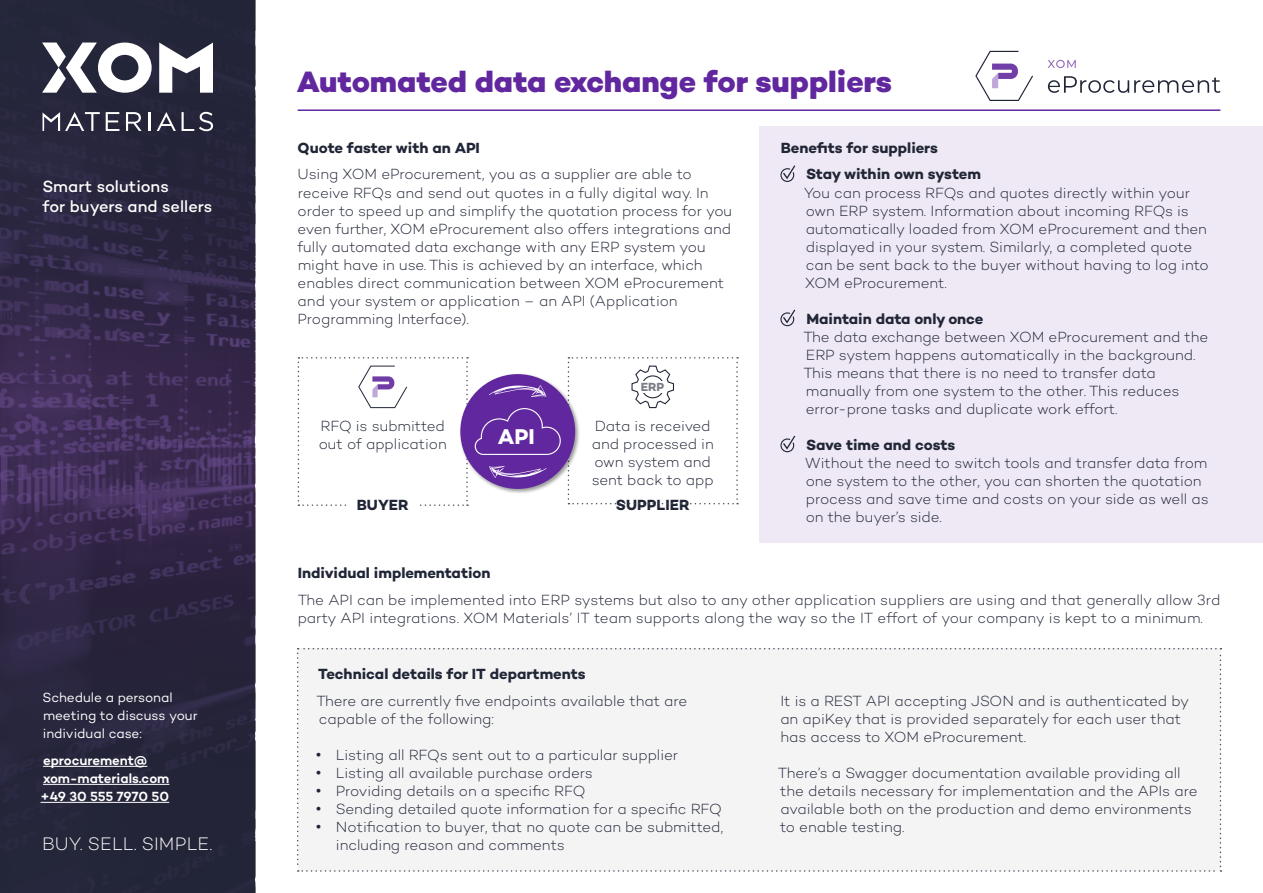
<style>
.page{position:relative;width:1263px;height:893px;background:#fff}
.page>*{position:absolute;margin:0;border:0;box-sizing:border-box;transform-origin:0 0}
.t1{font:800 30px "Campton";letter-spacing:-.005em;color:#61279e}
.t2{font:700 21.75px "Campton";color:#fff}
.t3{font:300 18.45px "Campton";letter-spacing:.01em;color:#fff}
.t4{font:500 16.5px/19.8px "Campton";color:#fff}
.t5{font:300 15px/18px "Campton";letter-spacing:-.005em;color:#212637}
.t6{font:700 15px/26.5px "Campton";color:#212637}
.t7{font:13.5px/18px "Campton";letter-spacing:-.005em;color:#fff}
.t8{font:600 13.5px/18px "Campton";letter-spacing:-.01em;color:#fff}
.t9{font:700 12px "Campton";color:#7a7d87}
.s1{font-size:18px}
</style>
<div class="page">
<div style="left:759px;top:126px;width:504px;height:417px;background:#efe9f5"></div>
<svg style="left:0;top:361px;width:255px;height:170px"></svg>
<svg style="left:975px;top:51px;width:58px;height:50px"></svg>
<svg style="left:1048px;top:76px;width:172px;height:17px"></svg>
<svg style="left:1047px;top:60px;width:29px;height:8px"></svg>
<div style="left:297px;top:648px;width:924px;height:224px;background:#f4f4f5"></div>
<hr style="left:298px;top:109px;width:922px;height:2px;background:#61279e">
<svg style="left:568px;top:357px;width:170px;height:147px"></svg>
<svg style="left:298px;top:357px;width:170px;height:149px"></svg>
<div style="left:347px;top:499px;width:71px;height:13px;background:#fff"></div>
<div style="left:459px;top:373px;width:121px;height:121px;background:#000;opacity:.4"></div>
<div style="left:460px;top:374px;width:115px;height:115px;background:#61279e;border-radius:50%"></div>
<svg style="left:489px;top:466px;width:57px;height:12px"></svg>
<svg style="left:489px;top:385px;width:57px;height:12px"></svg>
<svg style="left:474px;top:408px;width:87px;height:47px"></svg>
<svg style="left:0;top:0;width:255px;height:361px;fill:#29263e"></svg>
<div style="left:0;top:531px;width:255px;height:362px;background:#212637"></div>
<hr style="left:43px;top:766px;width:104px;height:1px;background:#fff">
<hr style="left:43px;top:784px;width:126px;height:1px;background:#fff">
<hr style="left:41px;top:802px;width:128px;height:1px;background:#fff">
<svg style="left:106px;top:112px;width:13px;height:19px"></svg>
<svg style="left:126px;top:112px;width:16px;height:19px"></svg>
<svg style="left:149px;top:112px;width:2px;height:19px"></svg>
<svg style="left:182px;top:112px;width:31px;height:19px"></svg>
<svg style="left:157px;top:112px;width:19px;height:19px"></svg>
<svg style="left:43px;top:112px;width:57px;height:19px"></svg>
<svg style="left:43px;top:43px;width:109px;height:50px"></svg>
<svg style="left:159px;top:43px;width:54px;height:50px"></svg>
<svg style="left:780px;top:165px;width:15px;height:17px"></svg>
<svg style="left:780px;top:310px;width:15px;height:17px"></svg>
<svg style="left:780px;top:436px;width:15px;height:17px"></svg>
<p class="t4" style="left:43px;top:176px;width:171px">Smart solutions<br>for buyers and sellers</p>
<p class="t7" style="left:43px;top:689px;width:157px">Schedule a personal meeting to discuss your individual case:</p>
<p class="t8" style="left:41px;top:751px;width:130px">eprocurement@ xom-materials.com +49 30 555 7970 50</p>
<p class="t3" style="left:42px;top:833px;width:172px">BUY. SELL. SIMPLE.</p>
<h1 class="t1" style="left:297px;top:63px;width:597px">Automated data exchange for suppliers</h1>
<p class="t6" style="left:298px;top:134px;width:184px">Quote faster with an API</p>
<p class="t5" style="left:297px;top:165px;width:436px">Using XOM eProcurement, you as a supplier are able to receive RFQs and send out quotes in a fully digital way. In order to speed up and simplify the quotation process for you even further, XOM eProcurement also offers integrations and fully automated data exchange with any ERP system you might have in use. This is achieved by an interface, which enables direct communication between XOM eProcurement and your system or application – an API (Application Programming Interface).</p>
<p class="t5" style="left:319px;top:417px;width:130px">RFQ is submitted out of application</p>
<p class="t6" style="left:357px;top:492px;width:54px">BUYER</p>
<h2 class="t2" style="left:498px;top:423px;width:39px">API</h2>
<p class="t9" style="left:641px;top:379px;width:25px">ERP</p>
<p class="t5" style="left:592px;top:417px;width:124px">Data is received and processed in own system and sent back to app</p>
<p class="t6" style="left:616px;top:492px;width:75px">SUPPLIER</p>
<p class="t6" style="left:806px;top:134px;width:176px;text-indent:-25px">Benefits for suppliers<br>Stay within own system</p>
<p class="t5" style="left:804px;top:183px;width:406px">You can process RFQs and quotes directly within your own ERP system. Information about incoming RFQs is automatically loaded from XOM eProcurement and then displayed in your system. Similarly, a completed quote can be sent back to the buyer without having to log into XOM eProcurement.</p>
<p class="t6" style="left:806px;top:305px;width:179px">Maintain data only once</p>
<p class="t5" style="left:803px;top:327px;width:406px">The data exchange between XOM eProcurement and the ERP system happens automatically in the background.<br>This means that there is no need to transfer data manually from one system to the other. This reduces error-prone tasks and duplicate work effort.</p>
<p class="t6" style="left:806px;top:431px;width:151px">Save time and costs</p>
<p class="t5" style="left:805px;top:453px;width:405px">Without the need to switch tools and transfer data from one system to the other, you can shorten the quotation process and save time and costs on your side as well as on the buyer’s side.</p>
<p class="t6" style="left:298px;top:559px;width:194px">Individual implementation</p>
<p class="t5" style="left:298px;top:590px;width:924px">The API can be implemented into ERP systems but also to any other application suppliers are using and that generally allow 3rd party API integrations. XOM Materials’ IT team supports along the way so the IT effort of your company is kept to a minimum.</p>
<p class="t6" style="left:318px;top:660px;width:269px">Technical details for IT departments</p>
<p class="t5" style="left:317px;top:691px;width:372px">There are currently five endpoints available that are capable of the following:</p>
<p class="t5" style="left:316px;top:745px;width:364px"><span class="s1">•</span> Listing all RFQs sent out to a particular supplier</p>
<p class="t5" style="left:316px;top:763px;width:279px"><span class="s1">•</span> Listing all available purchase orders</p>
<p class="t5" style="left:316px;top:781px;width:271px"><span class="s1">•</span> Providing details on a specific RFQ</p>
<p class="t5" style="left:316px;top:799px;width:408px"><span class="s1">•</span> Sending detailed quote information for a specific RFQ</p>
<p class="t5" style="left:336px;top:817px;width:389px;text-indent:-20px"><span class="s1">•</span> Notification to buyer, that no quote can be submitted, including reason and comments</p>
<p class="t5" style="left:780px;top:691px;width:410px">It is a REST API accepting JSON and is authenticated by an apiKey that is provided separately for each user that has access to XOM eProcurement.</p>
<p class="t5" style="left:778px;top:763px;width:421px">There’s a Swagger documentation available providing all the details necessary for implementation and the APIs are available both on the production and demo environments to enable testing.</p>
</div>
